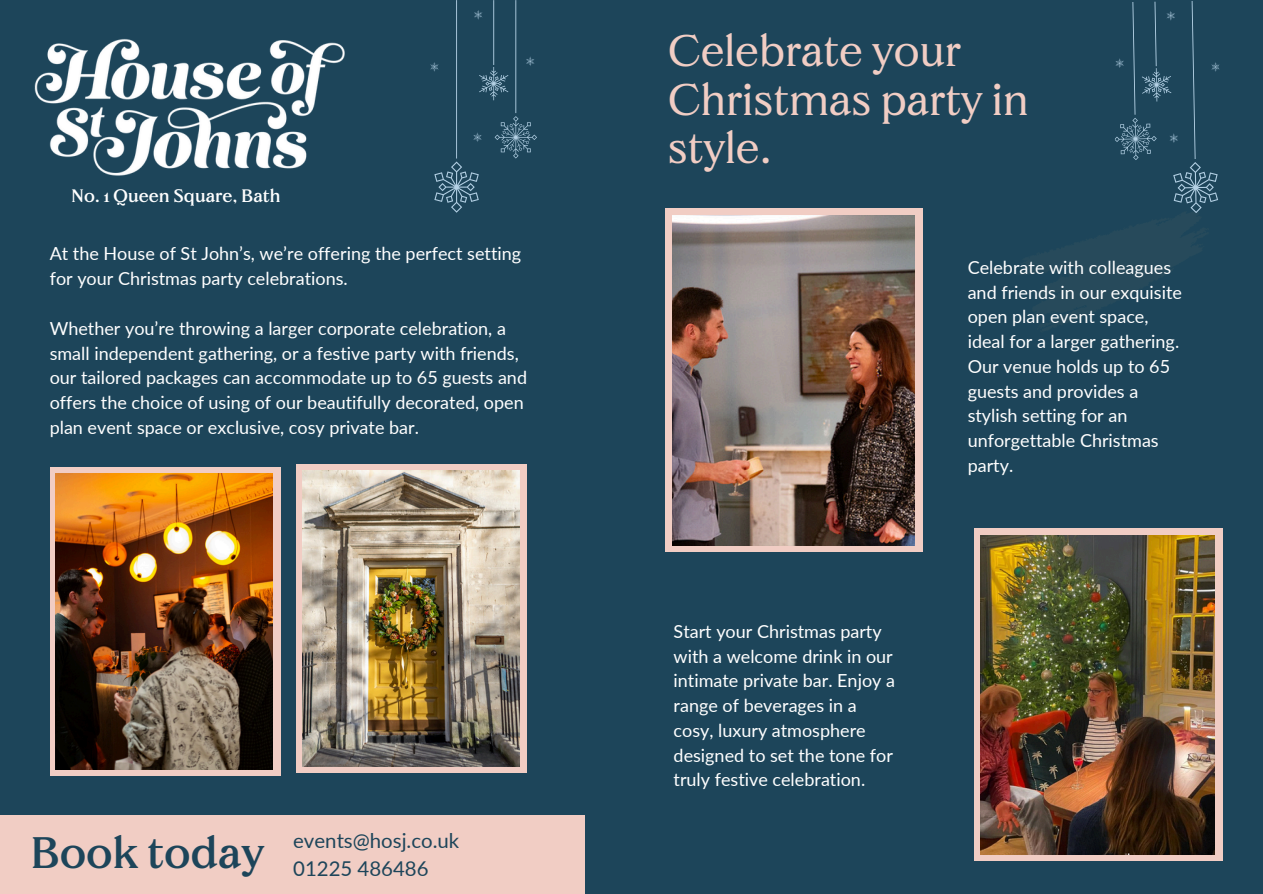
<style>
.page{position:relative;width:1263px;height:894px;background:#fff}
.page>*{position:absolute;margin:0;border:0;box-sizing:border-box;transform-origin:0 0}
.t1{font:300 43.95px/48.2px "Brick Text Pro";color:#f1cdc4}
.t2{font:43.95px "Brick Text Pro";color:#1d455a}
.t3{font:20.4px/28.5px "Lato";color:#1d455a}
.t4{font:18px/24.8px "Lato";color:#fff}
.t5{font:18px "Brick Text Pro";color:#fff}
</style>
<div class="page">
<div style="left:0;top:0;width:1263px;height:893px;background:#1d455a"></div>
<div style="left:0;top:815px;width:584px;height:78px;background:#f1cdc4"></div>
<div style="left:974px;top:528px;width:248px;height:333px;background:#f1cdc4"></div>
<img style="left:981px;top:535px;width:234px;height:318px">
<div style="left:296px;top:464px;width:230px;height:308px;background:#f1cdc4"></div>
<img style="left:302px;top:470px;width:217px;height:296px">
<div style="left:50px;top:466px;width:230px;height:308px;background:#f1cdc4"></div>
<img style="left:56px;top:473px;width:217px;height:296px">
<svg style="left:430px;top:0;width:107px;height:213px"></svg>
<div style="left:665px;top:208px;width:257px;height:343px;background:#f1cdc4"></div>
<img style="left:673px;top:215px;width:242px;height:330px">
<svg style="left:1115px;top:1px;width:105px;height:212px"></svg>
<img style="left:34px;top:39px;width:311px;height:137px">
<h1 class="t5" style="left:71px;top:186px;width:211px">No. 1 Queen Square, Bath</h1>
<p class="t4" style="left:50px;top:241px;width:473px">At the House of St John’s, we’re offering the perfect setting for your Christmas party celebrations.</p>
<p class="t4" style="left:50px;top:315px;width:479px">Whether you’re throwing a larger corporate celebration, a small independent gathering, or a festive party with friends, our tailored packages can accommodate up to 65 guests and offers the choice of using of our beautifully decorated, open plan event space or exclusive, cosy private bar.</p>
<p class="t2" style="left:30px;top:827px;width:236px">Book today</p>
<h1 class="t3" style="left:293px;top:825px;width:168px">events@hosj.co.uk<br>01225 486486</h1>
<p class="t1" style="left:668px;top:28px;width:362px">Celebrate your<br>Christmas party in style.</p>
<h2 class="t4" style="left:674px;top:618px;width:223px">Start your Christmas party with a welcome drink in our intimate private bar. Enjoy a range of beverages in a cosy, luxury atmosphere designed to set the tone for truly festive celebration.</h2>
<p class="t4" style="left:968px;top:254px;width:216px">Celebrate with colleagues and friends in our exquisite open plan event space, ideal for a larger gathering.<br>Our venue holds up to 65 guests and provides a stylish setting for an unforgettable Christmas party.</p>
</div>
